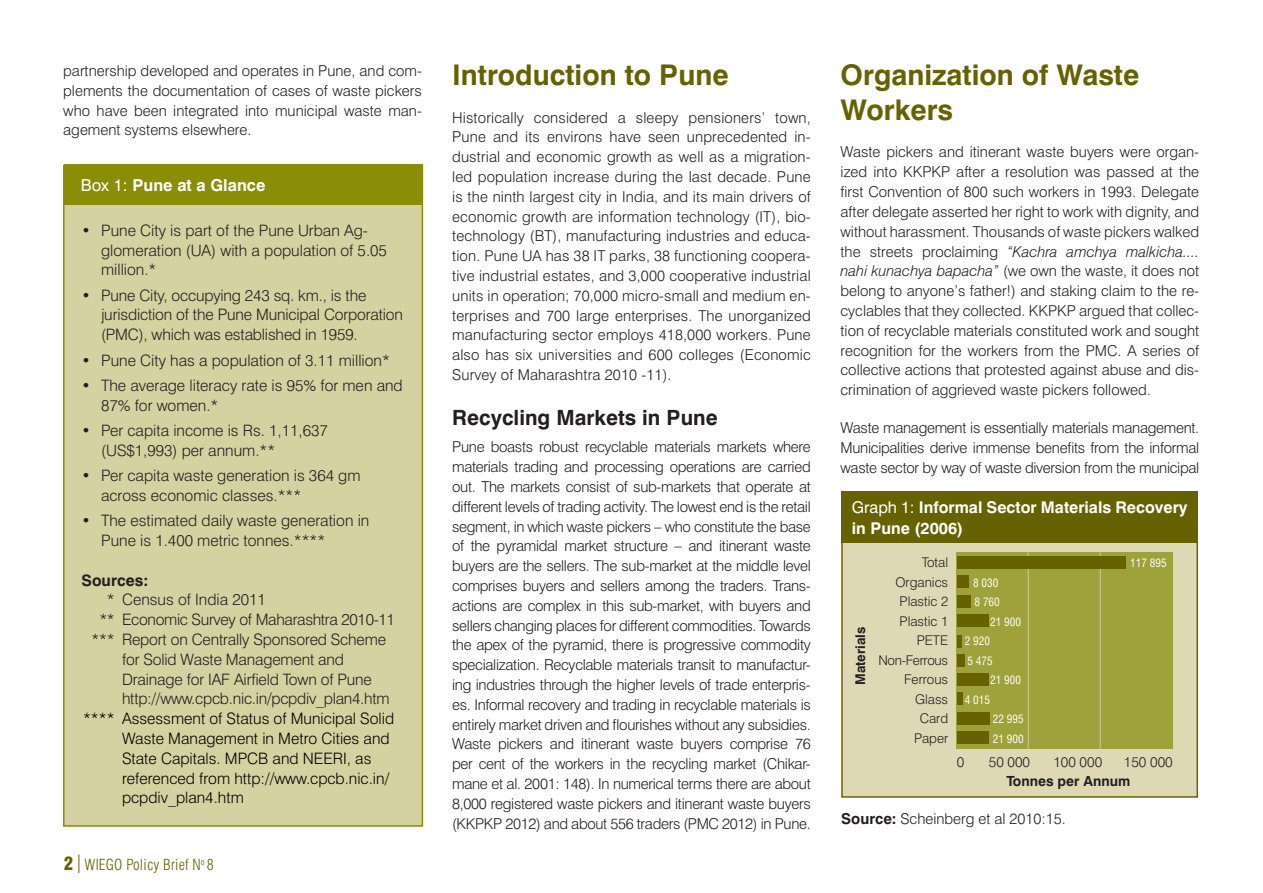
<style>
.page{position:relative;width:1263px;height:893px;background:#fff}
.page>*{position:absolute;margin:0;border:0;box-sizing:border-box;transform-origin:0 0}
.t1{font:700 28.5px/34.5px "Swiss 721 BT";color:#676200}
.t2{font:700 21px "Swiss 721 BT";color:#231f20}
.t3{font:700 16.5px "Swiss 721 BT";color:#fff}
.t4{font:700 16.2px/20.5px "Swiss 721 BT";color:#fff}
.t5{font:300 15.75px/19.8px "Swiss 721 BT";color:#231f20}
.t6{font:300 15.75px/19.8px "Swiss 721 BT";color:#000}
.t7{font:300 15.75px "Swiss 721 BT";letter-spacing:-.02em;color:#231f20}
.t8{font:700 15.75px "Swiss 721 BT";color:#231f20}
.t9{font:300 15px/19.8px "Swiss 721 BT";color:#231f20;text-align:justify}
.t10{font:300 condensed 15px "Swiss 721 BT";letter-spacing:.01em;color:#676200}
.t11{font:300 14.1px "Swiss 721 BT";color:#231f20}
.t12{font:700 13.95px "Swiss 721 BT";color:#231f20}
.t13{font:300 13.35px/19.5px "Swiss 721 BT";color:#231f20;text-align:right}
.t14{font:700 13.35px "Swiss 721 BT";color:#231f20}
.t15{font:condensed 11.25px "Swiss 721 BT";color:#fff}
.s1{font-weight:400}
.s2{font-weight:900;font-size:18px}
.s3{font-size:24.75px}
.s4{font-style:italic}
.s5{font-weight:700}
</style>
<div class="page">
<div style="left:64px;top:165px;width:358px;height:661px;background:#d3d2a0"></div>
<div style="left:63px;top:165px;width:360px;height:662px;border:2px solid #8a8d06"></div>
<div style="left:64px;top:164px;width:358px;height:41px;background:#8a8d06"></div>
<div style="left:841px;top:516px;width:357px;height:282px;background:#ded9b4;border:1px solid #676200"></div>
<div style="left:841px;top:491px;width:357px;height:52px;background:#676200"></div>
<div style="left:956px;top:552px;width:216px;height:197px;background:#9fa13b"></div>
<hr style="left:1027px;top:552px;width:2px;height:197px;background:#c1c17d">
<hr style="left:1099px;top:552px;width:2px;height:197px;background:#c1c17d">
<div style="left:957px;top:556px;width:169px;height:12px;background:#676200"></div>
<div style="left:957px;top:576px;width:12px;height:12px;background:#676200"></div>
<div style="left:957px;top:596px;width:13px;height:12px;background:#676200"></div>
<div style="left:957px;top:615px;width:31px;height:12px;background:#676200"></div>
<hr style="left:957px;top:635px;width:4px;height:12px;background:#676200">
<div style="left:957px;top:655px;width:8px;height:12px;background:#676200"></div>
<div style="left:957px;top:674px;width:31px;height:12px;background:#676200"></div>
<div style="left:957px;top:693px;width:5px;height:12px;background:#676200"></div>
<div style="left:957px;top:712px;width:33px;height:12px;background:#676200"></div>
<div style="left:957px;top:732px;width:31px;height:12px;background:#676200"></div>
<p class="t9" style="left:63px;top:61px;width:360px">partnership developed and operates in Pune, and com&shy;plements the documentation of cases of waste pickers who have been integrated into municipal waste man&shy;agement systems elsewhere.</p>
<p class="t3" style="left:81px;top:175px;width:186px"><span class="s1">Box 1:</span> Pune at a Glance</p>
<p class="t5" style="left:101px;top:220px;width:287px">Pune City is part of the Pune Urban Ag&shy;glomeration (UA) with a population of 5.05 million.*</p>
<p class="t5" style="left:101px;top:285px;width:303px">Pune City, occupying 243 sq. km., is the jurisdiction of the Pune Municipal Corporation (PMC), which was established in 1959.</p>
<p class="t5" style="left:101px;top:347px;width:303px;line-height:25.3px">Pune City has a population of 3.11 million*<br>The average literacy rate is 95% for men and</p>
<p class="t5" style="left:101px;top:392px;width:228px;line-height:25.3px">87% for women.*<br>Per capita income is Rs. 1,11,637</p>
<p class="t5" style="left:101px;top:437px;width:261px;line-height:25.3px">(US$1,993) per annum.**<br>Per capita waste generation is 364 gm</p>
<p class="t5" style="left:101px;top:482px;width:270px;line-height:25.3px">across economic classes.***<br>The estimated daily waste generation in</p>
<p class="t5" style="left:101px;top:530px;width:226px">Pune is 1.400 metric tonnes.****</p>
<p class="t8" style="left:82px;top:570px;width:68px">Sources:</p>
<p class="t5" style="left:107px;top:590px;width:161px">* Census of India 2011</p>
<p class="t7" style="left:99px;top:610px;width:297px">** Economic Survey of Maharashtra 2010-11</p>
<p class="t5" style="left:91px;top:629px;width:296px">*** Report on Centrally Sponsored Scheme</p>
<p class="t5" style="left:122px;top:649px;width:223px">for Solid Waste Management and</p>
<p class="t5" style="left:122px;top:669px;width:251px">Drainage for IAF Airfield Town of Pune</p>
<p class="t5" style="left:122px;top:689px;width:269px">http://www.cpcb.nic.in/pcpdiv_plan4.htm</p>
<p class="t6" style="left:122px;top:709px;width:274px;text-indent:-39px">**** Assessment of Status of Municipal Solid Waste Management in Metro Cities and State Capitals. MPCB and NEERI, as referenced from http://www.cpcb.nic.in/ pcpdiv_plan4.htm</p>
<p class="t10" style="left:64px;top:856px;width:152px"><span class="s2">2</span> <span class="s3">I</span> WIEGO Policy Brief N<sup>o</sup> 8</p>
<h1 class="t1" style="left:452px;top:57px;width:278px">Introduction to Pune</h1>
<p class="t9" style="left:452px;top:107px;width:360px">Historically considered a sleepy pensioners’ town, Pune and its environs have seen unprecedented in&shy;dustrial and economic growth as well as a migration&shy;led population increase during the last decade. Pune is the ninth largest city in India, and its main drivers of economic growth are information technology (IT), bio&shy;technology (BT), manufacturing industries and educa&shy;tion. Pune UA has 38 IT parks, 38 functioning coopera&shy;tive industrial estates, and 3,000 cooperative industrial units in operation; 70,000 micro-small and medium en&shy;terprises and 700 large enterprises. The unorganized manufacturing sector employs 418,000 workers. Pune also has six universities and 600 colleges (Economic Survey of Maharashtra 2010 -11).</p>
<h2 class="t2" style="left:452px;top:405px;width:267px">Recycling Markets in Pune</h2>
<p class="t9" style="left:452px;top:437px;width:360px">Pune boasts robust recyclable materials markets where materials trading and processing operations are carried out. The markets consist of sub-markets that operate at different levels of trading activity. The lowest end is the retail segment, in which waste pickers – who constitute the base of the pyramidal market structure – and itinerant waste buyers are the sellers. The sub-market at the middle level comprises buyers and sellers among the traders. Trans&shy;actions are complex in this sub-market, with buyers and sellers changing places for different commodities. Towards the apex of the pyramid, there is progressive commodity specialization. Recyclable materials transit to manufactur&shy;ing industries through the higher levels of trade enterpris&shy;es. Informal recovery and trading in recyclable materials is entirely market driven and flourishes without any subsidies.<br>Waste pickers and itinerant waste buyers comprise 76 per cent of the workers in the recycling market (Chikar&shy;mane et al. 2001: 148). In numerical terms there are about 8,000 registered waste pickers and itinerant waste buyers (KKPKP 2012) and about 556 traders (PMC 2012) in Pune.</p>
<h1 class="t1" style="left:840px;top:58px;width:300px">Organization of Waste<br>Workers</h1>
<p class="t9" style="left:840px;top:142px;width:360px">Waste pickers and itinerant waste buyers were organ&shy;ized into KKPKP after a resolution was passed at the first Convention of 800 such workers in 1993. Delegate after delegate asserted her right to work with dignity, and without harassment. Thousands of waste pickers walked the streets proclaiming <span class="s4">“Kachra amchya malkicha.... nahi kunachya bapacha”</span> (we own the waste, it does not belong to anyone’s father!) and staking claim to the re&shy;cyclables that they collected. KKPKP argued that collec&shy;tion of recyclable materials constituted work and sought recognition for the workers from the PMC. A series of collective actions that protested against abuse and dis&shy;crimination of aggrieved waste pickers followed.</p>
<p class="t9" style="left:840px;top:418px;width:360px">Waste management is essentially materials management.<br>Municipalities derive immense benefits from the informal waste sector by way of waste diversion from the municipal</p>
<p class="t4" style="left:852px;top:497px;width:337px"><span class="s1">Graph 1:</span> Informal Sector Materials Recovery in Pune (2006)</p>
<p class="t14" style="left:852px;top:685px;width:60px;rotate:-90deg">Materials</p>
<p class="t13" style="left:878px;top:552px;width:71px">Total<br>Organics<br>Plastic 2<br>Plastic 1<br>PETE<br>Non-Ferrous<br>Ferrous<br>Glass<br>Card<br>Paper</p>
<p class="t15" style="left:1130px;top:557px;width:38px">117 895</p>
<p class="t15" style="left:973px;top:576px;width:27px">8 030</p>
<p class="t15" style="left:974px;top:596px;width:27px">8 760</p>
<p class="t15" style="left:990px;top:615px;width:32px">21 900</p>
<p class="t15" style="left:965px;top:635px;width:27px">2 920</p>
<p class="t15" style="left:967px;top:654px;width:27px">5 475</p>
<p class="t15" style="left:990px;top:674px;width:32px">21 900</p>
<p class="t15" style="left:965px;top:693px;width:27px">4 015</p>
<p class="t15" style="left:993px;top:713px;width:32px">22 995</p>
<p class="t15" style="left:993px;top:732px;width:32px">21 900</p>
<p class="t11" style="left:957px;top:753px;width:9px">0</p>
<p class="t11" style="left:989px;top:753px;width:43px">50 000</p>
<p class="t11" style="left:1053px;top:753px;width:50px">100 000</p>
<p class="t11" style="left:1124px;top:753px;width:50px">150 000</p>
<p class="t12" style="left:1006px;top:773px;width:125px">Tonnes per Annum</p>
<p class="t9" style="left:841px;top:809px;width:226px"><span class="s5">Source:</span> Scheinberg et al 2010:15.</p>
</div>
